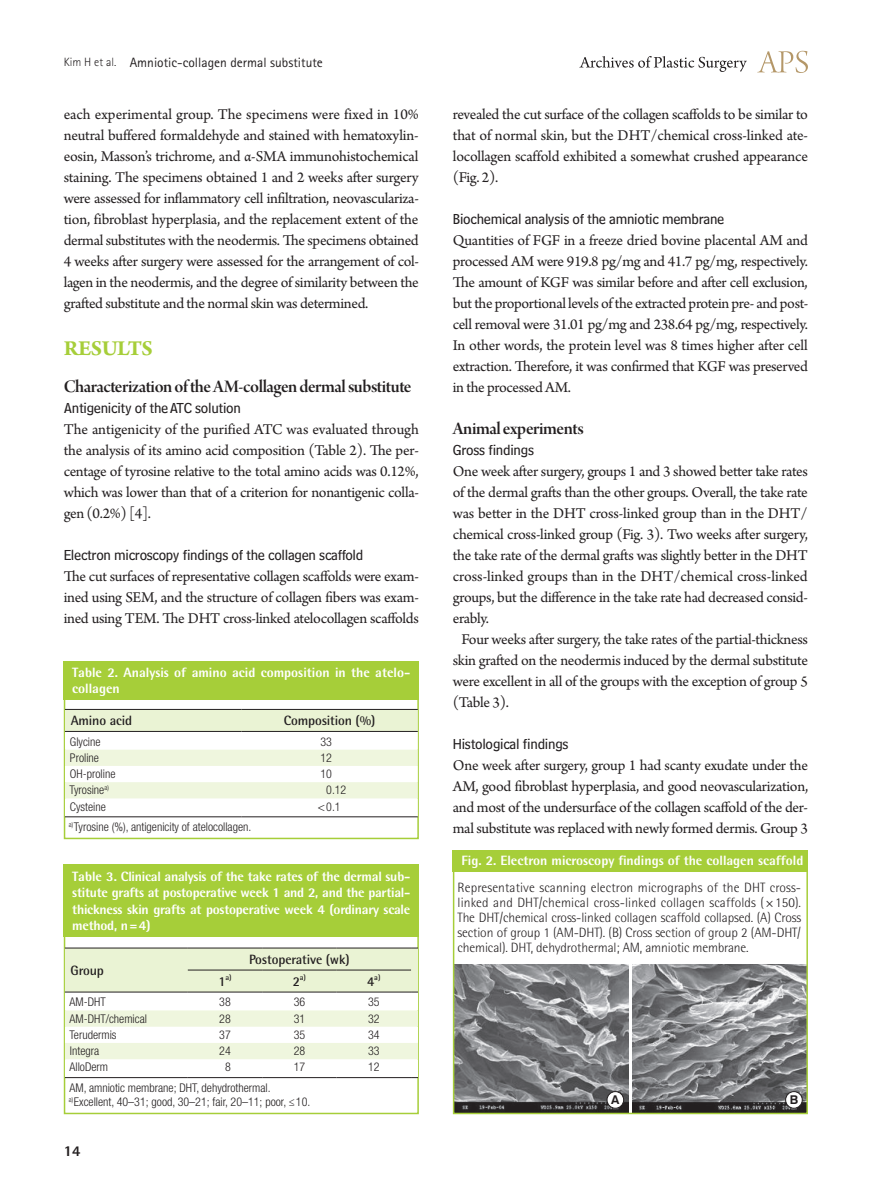
<style>
.page{position:relative;width:893px;height:1191px;background:#fff}
.page>*{position:absolute;margin:0;border:0;box-sizing:border-box;transform-origin:0 0}
.대제목{font:700 22.5px "Arno Pro";letter-spacing:-.02em;color:#a6ce39}
.중제목{font:18.75px "Arno Pro Smbd Display";letter-spacing:-.025em;color:#231f20}
.본문_성형{font:15.75px/21px "Arno Pro";letter-spacing:-.02em;color:#231f20;text-align:justify}
.소제목{font:15px "Bell Centennial Std Sub Capt";letter-spacing:-.02em;color:#231f20}
.t1{font:800 15px "Rotis Semi Sans Std";color:#231f20}
.표_그림_제목_볼드{font:800 13.5px/16.2px "Rotis Semi Sans Std";color:#fff}
.그림__표-설명{font:300 13.5px/15px "Rotis Semi Sans Std";letter-spacing:-.01em;color:#231f20;text-align:justify}
.표제목체_-_확정{font:700 13.5px "Rotis Semi Sans Std";letter-spacing:-.01em;color:#231f20}
.t2{font:13.5px "Rotis Sans Serif Std";color:#231f20}
.t3{font:700 12.15px "Swiss 721 BT";color:#231f20}
.표_본문_-_확정{font:300 condensed 12px "Helvetica Neue LT Std";color:#231f20}
.표제목체_-_확정-2{font:700 7.8px "Rotis Semi Sans Std";color:#231f20}
.s1{font-weight:300;font-size:12px}
.s2{font-size:13.5px}
</style>
<div class="page">
<svg style="left:757px;top:51px;width:51px;height:22px"></svg>
<svg style="left:579px;top:56px;width:168px;height:16px"></svg>
<div style="left:64px;top:661px;width:355px;height:178px;border:2px solid #a6ce39"></div>
<div style="left:64px;top:661px;width:355px;height:38px;background:#a6ce39"></div>
<svg style="left:65px;top:710px;width:353px;height:106px"></svg>
<hr style="left:65px;top:709px;width:176px;height:1px;background:#231f20">
<hr style="left:241px;top:709px;width:177px;height:1px;background:#231f20">
<hr style="left:65px;top:731px;width:176px;height:1px;background:#231f20">
<hr style="left:241px;top:731px;width:177px;height:1px;background:#231f20">
<hr style="left:65px;top:816px;width:176px;height:1px;background:#231f20">
<hr style="left:241px;top:816px;width:177px;height:1px;background:#231f20">
<div style="left:64px;top:864px;width:355px;height:73px;background:#a6ce39"></div>
<svg style="left:65px;top:947px;width:353px;height:131px"></svg>
<div style="left:453px;top:850px;width:355px;height:21px;background:#a6ce39"></div>
<img style="left:456px;top:964px;width:172px;height:147px">
<div style="left:607px;top:1091px;width:17px;height:17px;background:#fff;border-radius:50%"></div>
<div style="left:607px;top:1091px;width:17px;height:17px;border:1px solid #231f20;border-radius:50%"></div>
<img style="left:632px;top:964px;width:173px;height:147px">
<div style="left:786px;top:1091px;width:16px;height:17px;background:#fff;border-radius:50%"></div>
<div style="left:785px;top:1091px;width:17px;height:17px;border:1px solid #231f20;border-radius:50%"></div>
<div style="left:453px;top:850px;width:355px;height:264px;border:2px solid #a6ce39"></div>
<p class="t2" style="left:64px;top:54px;width:261px"><span class="s1">Kim H et al.</span> Amniotic-collagen dermal substitute</p>
<p class="본문_성형" style="left:64px;top:105px;width:357px">each experimental group. The specimens were fixed in 10% neutral buffered formaldehyde and stained with hematoxylin&shy;eosin, Masson’s trichrome, and α-SMA immunohistochemical staining. The specimens obtained 1 and 2 weeks after surgery were assessed for inflammatory cell infiltration, neovasculariza&shy;tion, fibroblast hyperplasia, and the replacement extent of the dermal substitutes with the neodermis. The specimens obtained 4 weeks after surgery were assessed for the arrangement of col&shy;lagen in the neodermis, and the degree of similarity between the grafted substitute and the normal skin was determined.</p>
<p class="대제목" style="left:64px;top:336px;width:91px">RESULTS</p>
<p class="중제목" style="left:64px;top:376px;width:349px">Characterization of the AM-collagen dermal substitute</p>
<p class="소제목" style="left:64px;top:399px;width:179px">Antigenicity of the ATC solution</p>
<p class="본문_성형" style="left:64px;top:420px;width:357px">The antigenicity of the purified ATC was evaluated through the analysis of its amino acid composition (Table 2). The per&shy;centage of tyrosine relative to the total amino acids was 0.12%, which was lower than that of a criterion for nonantigenic colla&shy;gen (0.2%) [4].</p>
<p class="소제목" style="left:64px;top:546px;width:301px">Electron microscopy findings of the collagen scaffold</p>
<p class="본문_성형" style="left:64px;top:567px;width:357px">The cut surfaces of representative collagen scaffolds were exam&shy;ined using SEM, and the structure of collagen fibers was exam&shy;ined using TEM. The DHT cross-linked atelocollagen scaffolds</p>
<p class="표_그림_제목_볼드" style="left:72px;top:664px;width:340px">Table 2. Analysis of amino acid composition in the atelo&shy;collagen</p>
<p class="표제목체_-_확정" style="left:71px;top:712px;width:63px">Amino acid</p>
<p class="표제목체_-_확정" style="left:284px;top:712px;width:93px">Composition (%)</p>
<p class="표_본문_-_확정" style="left:70px;top:734px;width:32px">Glycine</p>
<p class="표_본문_-_확정" style="left:320px;top:734px;width:13px">33</p>
<p class="표_본문_-_확정" style="left:70px;top:750px;width:31px">Proline</p>
<p class="표_본문_-_확정" style="left:320px;top:750px;width:13px">12</p>
<p class="표_본문_-_확정" style="left:70px;top:767px;width:47px">OH-proline</p>
<p class="표_본문_-_확정" style="left:320px;top:767px;width:13px">10</p>
<p class="표_본문_-_확정" style="left:70px;top:783px;width:41px">Tyrosine<sup>a)</sup></p>
<p class="표_본문_-_확정" style="left:326px;top:783px;width:22px">0.12</p>
<p class="표_본문_-_확정" style="left:70px;top:799px;width:37px">Cysteine</p>
<p class="표_본문_-_확정" style="left:318px;top:799px;width:24px">&lt;0.1</p>
<p class="표_본문_-_확정" style="left:69px;top:820px;width:184px"><sup>a)</sup>Tyrosine (%), antigenicity of atelocollagen.</p>
<p class="표_그림_제목_볼드" style="left:72px;top:868px;width:340px;text-align:justify">Table 3. Clinical analysis of the take rates of the dermal sub&shy;stitute grafts at postoperative week 1 and 2, and the partial&shy;thickness skin grafts at postoperative week 4 (ordinary scale method, n=4)</p>
<p class="표제목체_-_확정" style="left:71px;top:961px;width:35px">Group</p>
<p class="표제목체_-_확정" style="left:249px;top:950px;width:102px">Postoperative (wk)</p>
<p class="표제목체_-_확정-2" style="left:218px;top:973px;width:15px"><span class="s2">1</span>a)</p>
<p class="표제목체_-_확정-2" style="left:293px;top:973px;width:15px"><span class="s2">2</span>a)</p>
<p class="표제목체_-_확정-2" style="left:367px;top:973px;width:15px"><span class="s2">4</span>a)</p>
<p class="표_본문_-_확정" style="left:69px;top:995px;width:38px">AM-DHT</p>
<p class="표_본문_-_확정" style="left:219px;top:995px;width:13px">38</p>
<p class="표_본문_-_확정" style="left:294px;top:995px;width:13px">36</p>
<p class="표_본문_-_확정" style="left:368px;top:995px;width:13px">35</p>
<p class="표_본문_-_확정" style="left:69px;top:1011px;width:79px">AM-DHT/chemical</p>
<p class="표_본문_-_확정" style="left:219px;top:1011px;width:13px">28</p>
<p class="표_본문_-_확정" style="left:294px;top:1011px;width:13px">31</p>
<p class="표_본문_-_확정" style="left:368px;top:1011px;width:13px">32</p>
<p class="표_본문_-_확정" style="left:69px;top:1027px;width:49px">Terudermis</p>
<p class="표_본문_-_확정" style="left:219px;top:1027px;width:13px">37</p>
<p class="표_본문_-_확정" style="left:294px;top:1027px;width:13px">35</p>
<p class="표_본문_-_확정" style="left:368px;top:1027px;width:13px">34</p>
<p class="표_본문_-_확정" style="left:70px;top:1044px;width:31px">Integra</p>
<p class="표_본문_-_확정" style="left:219px;top:1044px;width:13px">24</p>
<p class="표_본문_-_확정" style="left:294px;top:1044px;width:13px">28</p>
<p class="표_본문_-_확정" style="left:368px;top:1044px;width:13px">33</p>
<p class="표_본문_-_확정" style="left:69px;top:1060px;width:40px">AlloDerm</p>
<p class="표_본문_-_확정" style="left:225px;top:1060px;width:7px">8</p>
<p class="표_본문_-_확정" style="left:294px;top:1060px;width:13px">17</p>
<p class="표_본문_-_확정" style="left:368px;top:1060px;width:13px">12</p>
<p class="표_본문_-_확정" style="left:69px;top:1080px;width:203px">AM, amniotic membrane; DHT, dehydrothermal.</p>
<p class="표_본문_-_확정" style="left:69px;top:1095px;width:243px"><sup>a)</sup>Excellent, 40–31; good, 30–21; fair, 20–11; poor, ≤10.</p>
<p class="t1" style="left:64px;top:1141px;width:18px">14</p>
<p class="본문_성형" style="left:453px;top:105px;width:357px">revealed the cut surface of the collagen scaffolds to be similar to that of normal skin, but the DHT/chemical cross-linked ate&shy;locollagen scaffold exhibited a somewhat crushed appearance (Fig. 2).</p>
<p class="소제목" style="left:453px;top:210px;width:273px">Biochemical analysis of the amniotic membrane</p>
<p class="본문_성형" style="left:453px;top:231px;width:357px">Quantities of FGF in a freeze dried bovine placental AM and processed AM were 919.8 pg/mg and 41.7 pg/mg, respectively.<br>The amount of KGF was similar before and after cell exclusion, but the proportional levels of the extracted protein pre- and post&shy;cell removal were 31.01 pg/mg and 238.64 pg/mg, respectively.<br>In other words, the protein level was 8 times higher after cell extraction. Therefore, it was confirmed that KGF was preserved in the processed AM.</p>
<p class="중제목" style="left:453px;top:418px;width:132px">Animal experiments</p>
<p class="소제목" style="left:453px;top:441px;width:83px">Gross findings</p>
<p class="본문_성형" style="left:453px;top:462px;width:357px">One week after surgery, groups 1 and 3 showed better take rates of the dermal grafts than the other groups. Overall, the take rate was better in the DHT cross-linked group than in the DHT/ chemical cross-linked group (Fig. 3). Two weeks after surgery, the take rate of the dermal grafts was slightly better in the DHT cross-linked groups than in the DHT/chemical cross-linked groups, but the difference in the take rate had decreased consid&shy;erably.</p>
<p class="본문_성형" style="left:453px;top:630px;width:357px;text-indent:9px">Four weeks after surgery, the take rates of the partial-thickness skin grafted on the neodermis induced by the dermal substitute were excellent in all of the groups with the exception of group 5 (Table 3).</p>
<p class="소제목" style="left:453px;top:735px;width:117px">Histological findings</p>
<p class="본문_성형" style="left:453px;top:756px;width:357px">One week after surgery, group 1 had scanty exudate under the AM, good fibroblast hyperplasia, and good neovascularization, and most of the undersurface of the collagen scaffold of the der&shy;mal substitute was replaced with newly formed dermis. Group 3</p>
<p class="표_그림_제목_볼드" style="left:461px;top:852px;width:343px">Fig. 2. Electron microscopy findings of the collagen scaffold</p>
<p class="그림__표-설명" style="left:458px;top:880px;width:345px">Representative scanning electron micrographs of the DHT cross&shy;linked and DHT/chemical cross-linked collagen scaffolds ( ×150).<br>The DHT/chemical cross-linked collagen scaffold collapsed. (A) Cross section of group 1 (AM-DHT). (B) Cross section of group 2 (AM-DHT/ chemical). DHT, dehydrothermal; AM, amniotic membrane.</p>
<p class="t3" style="left:611px;top:1092px;width:10px">A</p>
<p class="t3" style="left:790px;top:1092px;width:10px">B</p>
</div>
